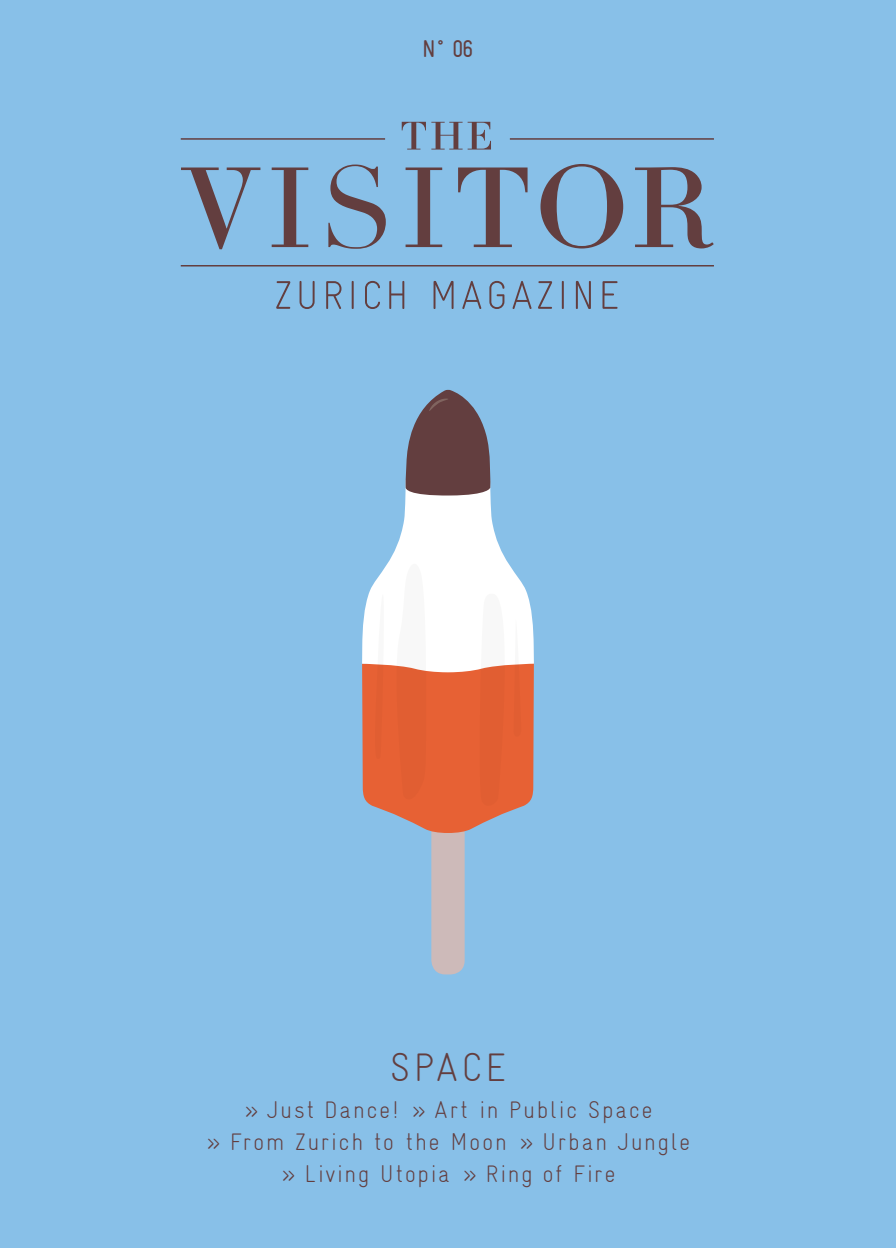
<style>
.page{position:relative;width:896px;height:1248px;background:#fff}
.page>*{position:absolute;margin:0;border:0;box-sizing:border-box;transform-origin:0 0}
.t1{font:300 condensed 40px "Gravur";letter-spacing:.085em;color:#633e3f}
.t2{font:300 condensed 24px/32px "Gravur";letter-spacing:.07em;color:#633e3f;text-align:center}
.t3{font:condensed 24px "Gravur";color:#633e3f}
</style>
<div class="page">
<div style="left:0;top:0;width:896px;height:1247px;background:#88c0e8"></div>
<hr style="left:181px;top:138px;width:204px;height:2px;background:#633e3f">
<hr style="left:181px;top:265px;width:533px;height:1px;background:#633e3f">
<hr style="left:510px;top:138px;width:204px;height:2px;background:#633e3f">
<svg style="left:276px;top:281px;width:341px;height:28px"></svg>
<svg style="left:402px;top:122px;width:89px;height:27px"></svg>
<svg style="left:635px;top:167px;width:79px;height:81px"></svg>
<svg style="left:328px;top:164px;width:295px;height:85px"></svg>
<svg style="left:181px;top:167px;width:127px;height:82px"></svg>
<div style="left:431px;top:673px;width:34px;height:301px;background:#cdbab9;border-radius:14px"></div>
<svg style="left:362px;top:390px;width:172px;height:443px"></svg>
<p class="t3" style="left:422px;top:35px;width:53px">N˚ 06</p>
<h1 class="t1" style="left:390px;top:1044px;width:117px">SPACE</h1>
<p class="t2" style="left:206px;top:1093px;width:486px">» Just Dance! » Art in Public Space<br>» From Zurich to the Moon » Urban Jungle » Living Utopia » Ring of Fire</p>
</div>
